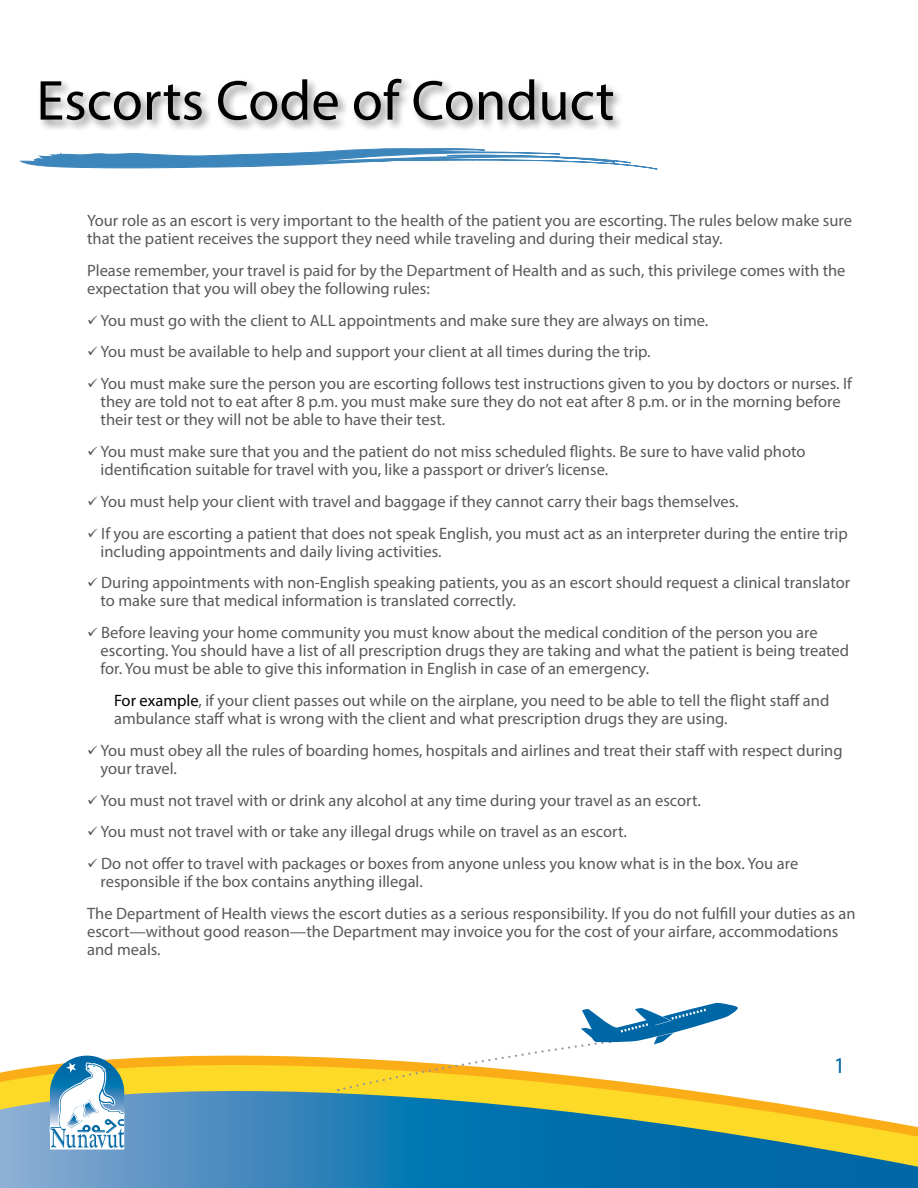
<style>
.page{position:relative;width:918px;height:1188px;background:#fff}
.page>*{position:absolute;margin:0;border:0;box-sizing:border-box;transform-origin:0 0}
.t1{font:56.7px "Myriad Pro";color:#000}
.t2{font:22.5px "Myriad Pro";color:#0067a6}
.t3{font:16.5px/18.1px "Myriad Pro";color:#58595b}
.s1{color:#4d4d4f}
.s2{color:#000}
</style>
<div class="page">
<div style="left:38px;top:76px;width:587px;height:56px;background:#000;opacity:.45"></div>
<svg style="left:20px;top:148px;width:638px;height:22px"></svg>
<svg style="left:0;top:1055px;width:918px;height:133px"></svg>
<svg style="left:50px;top:1056px;width:75px;height:94px"></svg>
<svg style="left:338px;top:1003px;width:400px;height:88px"></svg>
<h1 class="t1" style="left:36px;top:66px;width:580px">Escorts Code of Conduct</h1>
<p class="t3" style="left:87px;top:211px;width:766px">Your role as an escort is very important to the health of the patient you are escorting. The rules below make sure that the patient receives the support they need while traveling and during their medical stay.</p>
<p class="t3" style="left:87px;top:261px;width:760px">Please remember, your travel is paid for by the Department of Health and as such, this privilege comes with the expectation that you will obey the following rules:</p>
<p class="t3" style="left:87px;top:311px;width:623px"><span class="s1">✓</span> You must go with the client to ALL appointments and make sure they are always on time.</p>
<p class="t3" style="left:87px;top:343px;width:565px"><span class="s1">✓</span> You must be available to help and support your client at all times during the trip.</p>
<p class="t3" style="left:101px;top:374px;width:753px;text-indent:-13px"><span class="s1">✓</span> You must make sure the person you are escorting follows test instructions given to you by doctors or nurses. If they are told not to eat after 8 p.m. you must make sure they do not eat after 8 p.m. or in the morning before their test or they will not be able to have their test.</p>
<p class="t3" style="left:101px;top:442px;width:706px;text-indent:-13px"><span class="s1">✓</span> You must make sure that you and the patient do not miss scheduled flights. Be sure to have valid photo identification suitable for travel with you, like a passport or driver’s license.</p>
<p class="t3" style="left:87px;top:492px;width:653px"><span class="s1">✓</span> You must help your client with travel and baggage if they cannot carry their bags themselves.</p>
<p class="t3" style="left:101px;top:524px;width:749px;text-indent:-13px"><span class="s1">✓</span> If you are escorting a patient that does not speak English, you must act as an interpreter during the entire trip including appointments and daily living activities.</p>
<p class="t3" style="left:101px;top:573px;width:751px;text-indent:-13px"><span class="s1">✓</span> During appointments with non-English speaking patients, you as an escort should request a clinical translator to make sure that medical information is translated correctly.</p>
<p class="t3" style="left:101px;top:623px;width:750px;text-indent:-13px"><span class="s1">✓</span> Before leaving your home community you must know about the medical condition of the person you are escorting. You should have a list of all prescription drugs they are taking and what the patient is being treated for. You must be able to give this information in English in case of an emergency.</p>
<p class="t3" style="left:114px;top:691px;width:717px"><span class="s2">For example</span>, if your client passes out while on the airplane, you need to be able to tell the flight staff and ambulance staff what is wrong with the client and what prescription drugs they are using.</p>
<p class="t3" style="left:101px;top:741px;width:744px;text-indent:-13px"><span class="s1">✓</span> You must obey all the rules of boarding homes, hospitals and airlines and treat their staff with respect during your travel.</p>
<p class="t3" style="left:87px;top:791px;width:615px"><span class="s1">✓</span> You must not travel with or drink any alcohol at any time during your travel as an escort.</p>
<p class="t3" style="left:87px;top:822px;width:541px"><span class="s1">✓</span> You must not travel with or take any illegal drugs while on travel as an escort.</p>
<p class="t3" style="left:101px;top:854px;width:699px;text-indent:-13px"><span class="s1">✓</span> Do not offer to travel with packages or boxes from anyone unless you know what is in the box. You are responsible if the box contains anything illegal.</p>
<p class="t3" style="left:87px;top:904px;width:770px">The Department of Health views the escort duties as a serious responsibility. If you do not fulfill your duties as an escort—without good reason—the Department may invoice you for the cost of your airfare, accommodations and meals.</p>
<h2 class="t2" style="left:834px;top:1051px;width:13px">1</h2>
</div>
